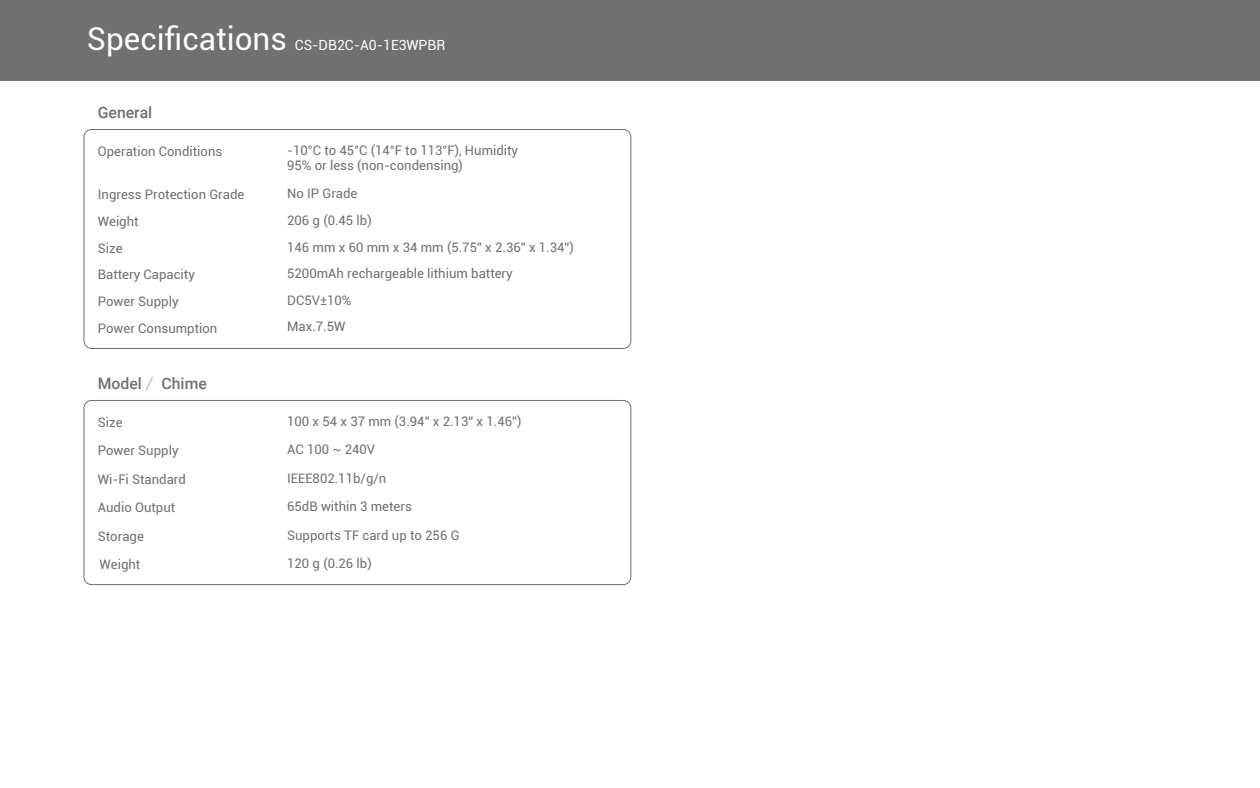
<style>
.page{position:relative;width:1260px;height:788px;background:#fff}
.page>*{position:absolute;margin:0;border:0;box-sizing:border-box;transform-origin:0 0}
.t1{font:31.5px "Roboto";color:#fcfdfd}
.t2{font:500 15.75px "Roboto";color:#717071}
.t3{font:14px "Roboto";color:#fcfdfd}
.t4{font:13.12px/15.8px "Roboto";color:#717071}
.s1{font-family:"FZLTZCHK GBK1 0";font-weight:400}
</style>
<div class="page">
<div style="left:84px;top:129px;width:547px;height:220px;border:1px solid #717071;border-radius:8px"></div>
<div style="left:84px;top:400px;width:547px;height:184px;border:1px solid #717071;border-radius:8px"></div>
<div style="left:0;top:0;width:1260px;height:80px;background:#717071"></div>
<h1 class="t1" style="left:87px;top:16px;width:202px">Specifications</h1>
<p class="t3" style="left:295px;top:35px;width:152px">CS-DB2C-A0-1E3WPBR</p>
<p class="t2" style="left:98px;top:102px;width:56px">General</p>
<p class="t4" style="left:98px;top:143px;width:126px">Operation Conditions</p>
<p class="t4" style="left:287px;top:141px;width:233px">-10°C to 45°C (14°F to 113°F), Humidity<br>95% or less (non-condensing)</p>
<p class="t4" style="left:98px;top:186px;width:148px">Ingress Protection Grade</p>
<p class="t4" style="left:287px;top:185px;width:72px">No IP Grade</p>
<p class="t4" style="left:98px;top:213px;width:42px">Weight</p>
<p class="t4" style="left:287px;top:211px;width:86px">206 g (0.45 lb)</p>
<p class="t4" style="left:98px;top:240px;width:26px">Size</p>
<p class="t4" style="left:287px;top:239px;width:288px">146 mm x 60 mm x 34 mm (5.75” x 2.36” x 1.34”)</p>
<p class="t4" style="left:98px;top:266px;width:99px">Battery Capacity</p>
<p class="t4" style="left:287px;top:265px;width:227px">5200mAh rechargeable lithium battery</p>
<p class="t4" style="left:98px;top:293px;width:82px">Power Supply</p>
<p class="t4" style="left:287px;top:292px;width:66px">DC5V±10%</p>
<p class="t4" style="left:98px;top:319px;width:121px">Power Consumption</p>
<p class="t4" style="left:287px;top:318px;width:60px">Max.7.5W</p>
<p class="t2" style="left:98px;top:373px;width:110px">Model <span class="s1">/</span> Chime</p>
<p class="t4" style="left:98px;top:413px;width:26px">Size</p>
<p class="t4" style="left:287px;top:412px;width:236px">100 x 54 x 37 mm (3.94” x 2.13” x 1.46”)</p>
<p class="t4" style="left:98px;top:442px;width:82px">Power Supply</p>
<p class="t4" style="left:287px;top:441px;width:89px">AC 100 ~ 240V</p>
<p class="t4" style="left:98px;top:470px;width:90px">Wi-Fi Standard</p>
<p class="t4" style="left:287px;top:469px;width:101px">IEEE802.11b/g/n</p>
<p class="t4" style="left:98px;top:499px;width:79px">Audio Output</p>
<p class="t4" style="left:287px;top:498px;width:126px">65dB within 3 meters</p>
<p class="t4" style="left:98px;top:527px;width:48px">Storage</p>
<p class="t4" style="left:287px;top:526px;width:174px">Supports TF card up to 256 G</p>
<p class="t4" style="left:100px;top:556px;width:42px">Weight</p>
<p class="t4" style="left:287px;top:555px;width:86px">120 g (0.26 lb)</p>
</div>
